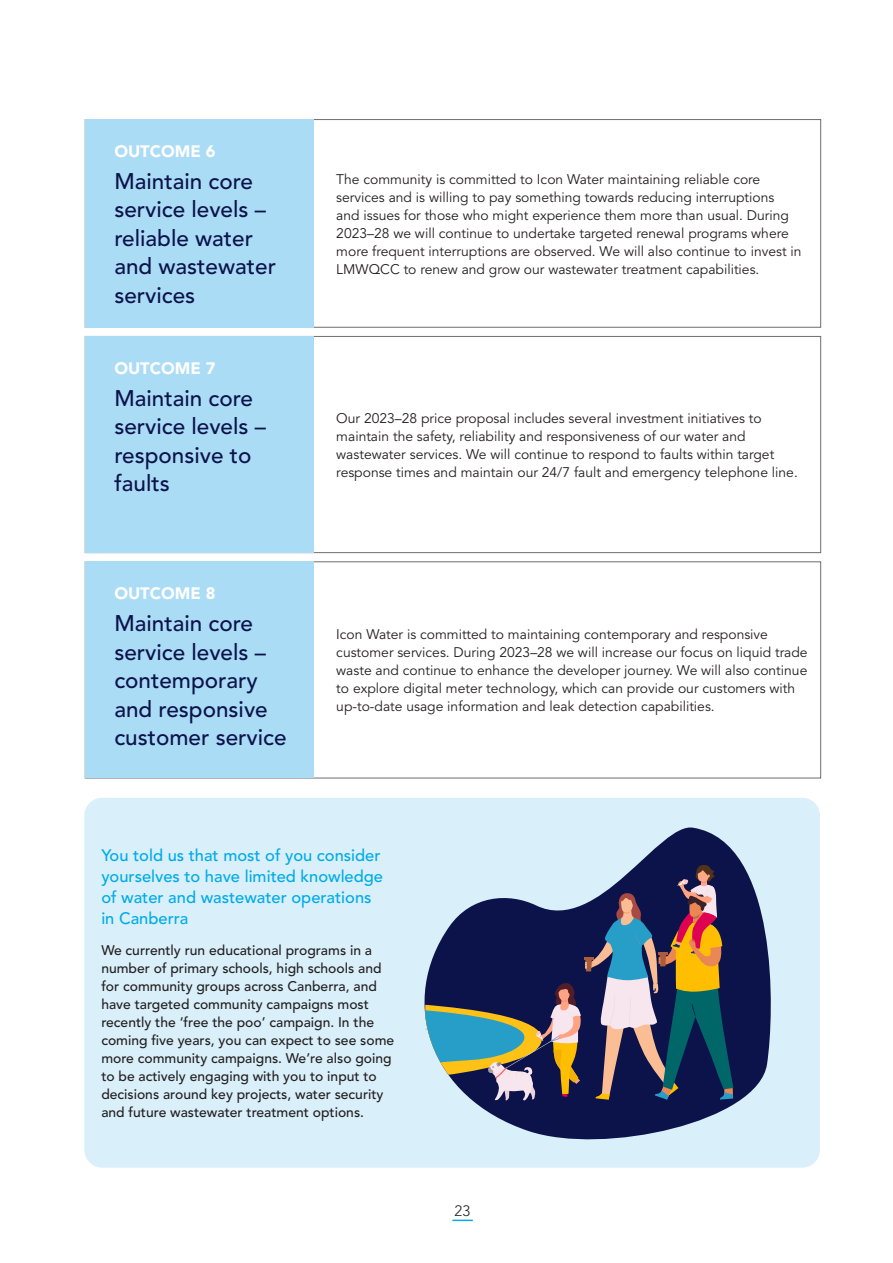
<style>
.page{position:relative;width:893px;height:1263px;background:#fff}
.page>*{position:absolute;margin:0;border:0;box-sizing:border-box;transform-origin:0 0}
.Heading_2{font:500 22.5px/28.5px "Avenir LT Std";color:#0c134a}
.Heading_2-2{font:500 16.5px/21px "Avenir LT Std";color:#00abe7}
.Heading_2-3{font:900 16.5px "Avenir LT Std";color:#fff}
.t1{font:300 15px "Avenir LT Std";color:#231f20}
.Body{font:13.8px/18px "Avenir LT Std";color:#231f20}
.Body-2{font:500 13.8px/18px "Avenir LT Std";color:#231f20}
</style>
<div class="page">
<div style="left:85px;top:119px;width:228px;height:208px;background:#aadcf6"></div>
<div style="left:85px;top:336px;width:228px;height:217px;background:#aadcf6"></div>
<div style="left:85px;top:561px;width:228px;height:217px;background:#aadcf6"></div>
<div style="left:84px;top:798px;width:736px;height:370px;background:#d9effa;border-radius:18px"></div>
<svg style="left:424px;top:827px;width:347px;height:313px"></svg>
<svg style="left:425px;top:864px;width:308px;height:237px;background:#596377"></svg>
<hr style="left:452px;top:1219px;width:21px;height:2px;background:#00abe7">
<p class="Heading_2-3" style="left:114px;top:141px;width:103px">OUTCOME 6</p>
<p class="Heading_2" style="left:114px;top:167px;width:163px">Maintain core service levels – reliable water and wastewater services</p>
<p class="Heading_2-3" style="left:114px;top:358px;width:103px">OUTCOME 7</p>
<p class="Heading_2" style="left:114px;top:384px;width:153px">Maintain core service levels – responsive to faults</p>
<p class="Heading_2-3" style="left:114px;top:584px;width:103px">OUTCOME 8</p>
<p class="Heading_2" style="left:114px;top:609px;width:174px">Maintain core service levels – contemporary and responsive customer service</p>
<p class="Body" style="left:336px;top:170px;width:467px">The community is committed to Icon Water maintaining reliable core services and is willing to pay something towards reducing interruptions<br>and issues for those who might experience them more than usual. During 2023–28 we will continue to undertake targeted renewal programs where more frequent interruptions are observed. We will also continue to invest in LMWQCC to renew and grow our wastewater treatment capabilities.</p>
<p class="Body" style="left:336px;top:409px;width:463px">Our 2023–28 price proposal includes several investment initiatives to maintain the safety, reliability and responsiveness of our water and wastewater services. We will continue to respond to faults within target response times and maintain our 24/7 fault and emergency telephone line.</p>
<p class="Body" style="left:336px;top:626px;width:473px">Icon Water is committed to maintaining contemporary and responsive customer services. During 2023–28 we will increase our focus on liquid trade waste and continue to enhance the developer journey. We will also continue to explore digital meter technology, which can provide our customers with up-to-date usage information and leak detection capabilities.</p>
<p class="Heading_2-2" style="left:101px;top:845px;width:283px">You told us that most of you consider yourselves to have limited knowledge of water and wastewater operations in Canberra</p>
<p class="Body-2" style="left:101px;top:941px;width:294px">We currently run educational programs in a number of primary schools, high schools and for community groups across Canberra, and have targeted community campaigns most recently the ‘free the poo’ campaign. In the coming five years, you can expect to see some more community campaigns. We’re also going to be actively engaging with you to input to decisions around key projects, water security and future wastewater treatment options.</p>
<p class="t1" style="left:455px;top:1201px;width:17px">23</p>
</div>
